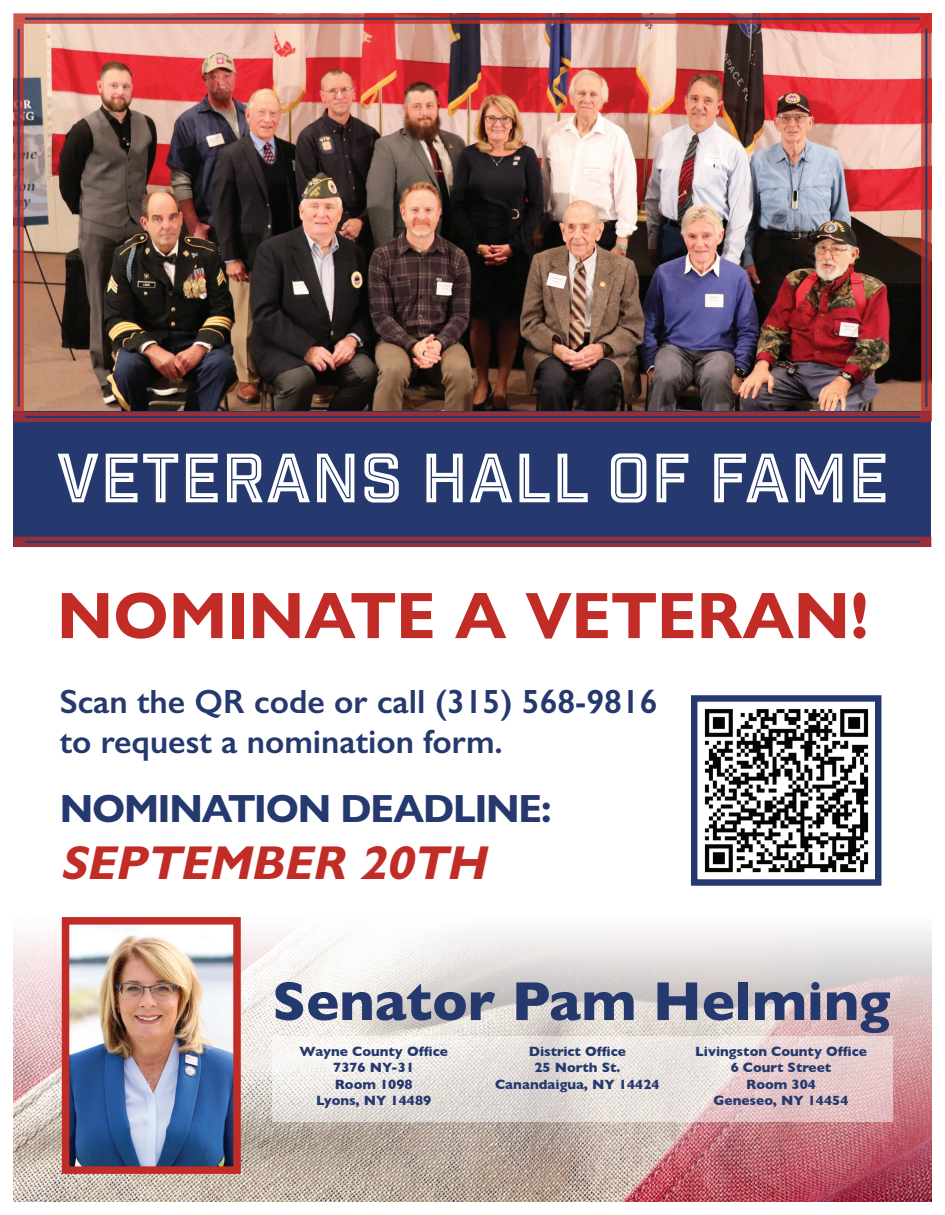
<style>
.page{position:relative;width:945px;height:1215px;background:#fff}
.page>*{position:absolute;margin:0;border:0;box-sizing:border-box;transform-origin:0 0}
.t1{font:67.5px "Industry Inc Inline";letter-spacing:.01em;color:#fff}
.t2{font:700 66px "Gill Sans Nova";color:#c22c26}
.t3{font:700 55.5px "Gill Sans";color:#25396e}
.t4{font:italic 700 47.7px "Gill Sans Nova";color:#c22c26}
.t5{font:700 39.45px "Gill Sans Nova";letter-spacing:-.03em;color:#25396e}
.t6{font:600 33.75px/40.5px "Gill Sans";color:#25396e}
.t7{font:700 13.65px "Gill Sans";color:#25396e}
</style>
<div class="page">
<img style="left:14px;top:815px;width:917px;height:387px">
<svg style="left:272px;top:1037px;width:621px;height:85px;background:#e7dbda"></svg>
<img style="left:24px;top:24px;width:897px;height:388px">
<img style="left:698px;top:709px;width:176px;height:170px">
<div style="left:691px;top:695px;width:190px;height:191px;border:6px solid #25396e"></div>
<div style="left:14px;top:412px;width:918px;height:135px;background:#25396e"></div>
<div style="left:14px;top:412px;width:918px;height:10px;background:#982f38"></div>
<hr style="left:25px;top:416px;width:895px;height:2px;background:#233a6a">
<svg style="left:14px;top:537px;width:918px;height:10px;background:#962f38"></svg>
<hr style="left:25px;top:541px;width:895px;height:2px;background:#233a6a">
<img style="left:71px;top:926px;width:161px;height:239px">
<div style="left:62px;top:917px;width:179px;height:257px;border:8px solid #c22c26"></div>
<svg style="left:921px;top:24px;width:11px;height:388px;background:#af3b36"></svg>
<hr style="left:925px;top:29px;width:2px;height:378px;background:#233a6a">
<svg style="left:14px;top:13px;width:918px;height:11px;background:#bf423f"></svg>
<hr style="left:25px;top:18px;width:895px;height:2px;background:#233a6a">
<svg style="left:13px;top:24px;width:11px;height:388px;background:#b44a44"></svg>
<hr style="left:18px;top:29px;width:2px;height:378px;background:#233a6a">
<p class="t1" style="left:56px;top:437px;width:834px">VETERANS HALL OF FAME</p>
<p class="t2" style="left:57px;top:575px;width:814px">NOMINATE A VETERAN!</p>
<p class="t6" style="left:60px;top:681px;width:599px">Scan the QR code or call (315) 568-9816 to request a nomination form.</p>
<p class="t5" style="left:60px;top:784px;width:493px">NOMINATION DEADLINE:</p>
<p class="t4" style="left:60px;top:833px;width:440px">SEPTEMBER 20TH</p>
<p class="t3" style="left:272px;top:957px;width:620px">Senator Pam Helming</p>
<p class="t7" style="left:529px;top:1040px;width:99px">District Office</p>
<p class="t7" style="left:534px;top:1057px;width:87px">25 North St.</p>
<p class="t7" style="left:495px;top:1073px;width:166px">Canandaigua, NY 14424</p>
<p class="t7" style="left:300px;top:1040px;width:150px">Wayne County Office</p>
<p class="t7" style="left:333px;top:1057px;width:82px">7376 NY-31</p>
<p class="t7" style="left:335px;top:1073px;width:79px">Room 1098</p>
<p class="t7" style="left:316px;top:1090px;width:117px">Lyons, NY 14489</p>
<p class="t7" style="left:695px;top:1040px;width:173px">Livingston County Office</p>
<p class="t7" style="left:731px;top:1057px;width:102px">6 Court Street</p>
<p class="t7" style="left:746px;top:1073px;width:71px">Room 304</p>
<p class="t7" style="left:714px;top:1090px;width:136px">Geneseo, NY 14454</p>
</div>
